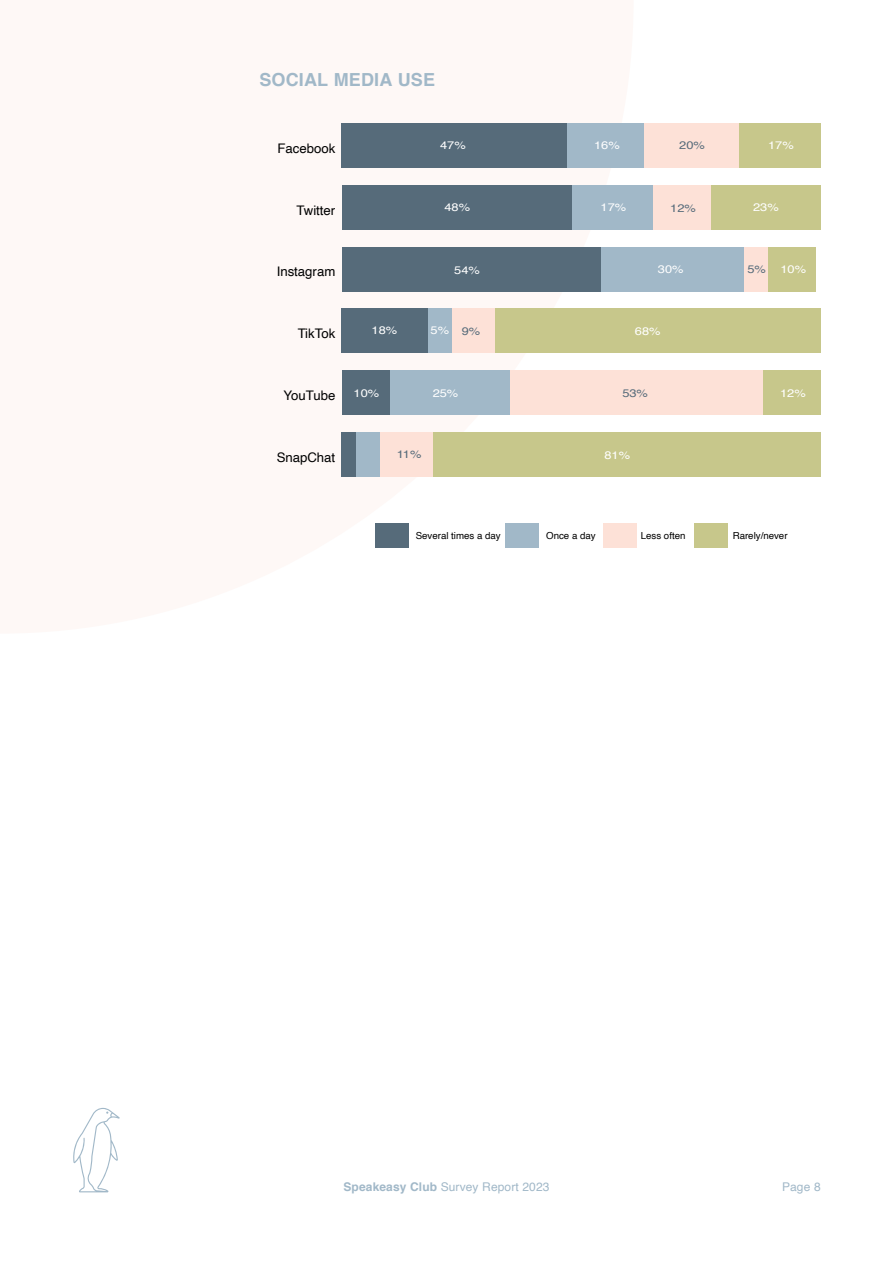
<style>
.page{position:relative;width:893px;height:1263px;background:#fff}
.page>*{position:absolute;margin:0;border:0;box-sizing:border-box;transform-origin:0 0}
.t1{font:700 18px "Helvetica";letter-spacing:.01em;color:#a1b8c8}
.t2{font:13.2px "Helvetica";color:#000}
.t3{font:12px "Helvetica";letter-spacing:.01em;color:#a1b8c8}
.t4{font:10.95px "Helvetica";color:#fff;scale:1.17 1}
.t5{font:10.95px "Helvetica";color:#566b7a;scale:1.17 1}
.t6{font:9.75px "Helvetica";color:#000}
.s1{color:#566b7a}
.s2{font-weight:700}
</style>
<div class="page">
<svg style="left:73px;top:1108px;width:47px;height:84px"></svg>
<div style="left:694px;top:523px;width:34px;height:25px;background:#c7c78b"></div>
<div style="left:739px;top:123px;width:82px;height:45px;background:#c7c78b"></div>
<div style="left:710px;top:185px;width:111px;height:45px;background:#c7c78b"></div>
<div style="left:768px;top:247px;width:48px;height:44px;background:#c7c78b"></div>
<div style="left:495px;top:309px;width:326px;height:44px;background:#c7c78b"></div>
<div style="left:763px;top:370px;width:58px;height:45px;background:#c7c78b"></div>
<div style="left:433px;top:432px;width:388px;height:44px;background:#c7c78b"></div>
<div style="left:603px;top:523px;width:34px;height:25px;background:#fde1d7"></div>
<div style="left:643px;top:123px;width:96px;height:45px;background:#fde1d7"></div>
<div style="left:653px;top:185px;width:57px;height:45px;background:#fde1d7"></div>
<div style="left:744px;top:247px;width:24px;height:44px;background:#fde1d7"></div>
<div style="left:452px;top:309px;width:43px;height:44px;background:#fde1d7"></div>
<div style="left:509px;top:370px;width:254px;height:45px;background:#fde1d7"></div>
<div style="left:380px;top:432px;width:53px;height:44px;background:#fde1d7"></div>
<div style="left:505px;top:523px;width:34px;height:25px;background:#a1b8c8"></div>
<div style="left:567px;top:123px;width:76px;height:45px;background:#a1b8c8"></div>
<div style="left:572px;top:185px;width:81px;height:45px;background:#a1b8c8"></div>
<div style="left:600px;top:247px;width:144px;height:44px;background:#a1b8c8"></div>
<div style="left:428px;top:309px;width:24px;height:44px;background:#a1b8c8"></div>
<div style="left:390px;top:370px;width:119px;height:45px;background:#a1b8c8"></div>
<div style="left:356px;top:432px;width:24px;height:44px;background:#a1b8c8"></div>
<div style="left:375px;top:523px;width:34px;height:25px;background:#566b7a"></div>
<div style="left:342px;top:123px;width:225px;height:45px;background:#566b7a"></div>
<div style="left:342px;top:185px;width:230px;height:45px;background:#566b7a"></div>
<div style="left:342px;top:247px;width:258px;height:44px;background:#566b7a"></div>
<div style="left:342px;top:309px;width:86px;height:44px;background:#566b7a"></div>
<div style="left:342px;top:370px;width:48px;height:45px;background:#566b7a"></div>
<div style="left:342px;top:432px;width:14px;height:44px;background:#566b7a"></div>
<p class="t1" style="left:259px;top:65px;width:177px">SOCIAL MEDIA USE</p>
<p class="t2" style="left:277px;top:138px;width:59px">Facebook</p>
<p class="t4" style="left:440px;top:137px;width:23px">47%</p>
<p class="t4" style="left:594px;top:137px;width:23px">16%</p>
<p class="t5" style="left:679px;top:137px;width:23px">20%</p>
<p class="t4" style="left:768px;top:137px;width:23px">17%</p>
<p class="t2" style="left:296px;top:200px;width:40px">Twitter</p>
<p class="t4" style="left:444px;top:199px;width:23px">48%</p>
<p class="t4" style="left:600px;top:199px;width:23px">17%</p>
<p class="t5" style="left:670px;top:199px;width:23px">12%</p>
<p class="t4" style="left:753px;top:199px;width:23px">23%</p>
<p class="t2" style="left:277px;top:261px;width:60px">Instagram</p>
<p class="t4" style="left:454px;top:261px;width:23px">54%</p>
<p class="t4" style="left:658px;top:261px;width:23px">30%</p>
<p class="t5" style="left:747px;top:261px;width:17px">5%</p>
<p class="t4" style="left:780px;top:261px;width:23px">10%</p>
<p class="t2" style="left:298px;top:323px;width:39px">TikTok</p>
<p class="t4" style="left:372px;top:322px;width:23px">18%</p>
<p class="t4" style="left:430px;top:322px;width:44px">5% <span class="s1">9%</span></p>
<p class="t4" style="left:635px;top:323px;width:23px">68%</p>
<p class="t2" style="left:283px;top:385px;width:53px">YouTube</p>
<p class="t4" style="left:354px;top:385px;width:23px">10%</p>
<p class="t4" style="left:433px;top:385px;width:23px">25%</p>
<p class="t5" style="left:622px;top:385px;width:23px">53%</p>
<p class="t4" style="left:780px;top:385px;width:23px">12%</p>
<p class="t2" style="left:277px;top:447px;width:60px">SnapChat</p>
<p class="t5" style="left:397px;top:446px;width:23px">11%</p>
<p class="t4" style="left:604px;top:446px;width:23px">81%</p>
<p class="t6" style="left:416px;top:528px;width:87px">Several times a day</p>
<p class="t6" style="left:546px;top:528px;width:51px">Once a day</p>
<p class="t6" style="left:641px;top:528px;width:46px">Less often</p>
<p class="t6" style="left:733px;top:528px;width:56px">Rarely/never</p>
<p class="t3" style="left:343px;top:1177px;width:207px"><span class="s2">Speakeasy Club</span> Survey Report 2023</p>
<p class="t3" style="left:782px;top:1177px;width:40px">Page 8</p>
</div>
